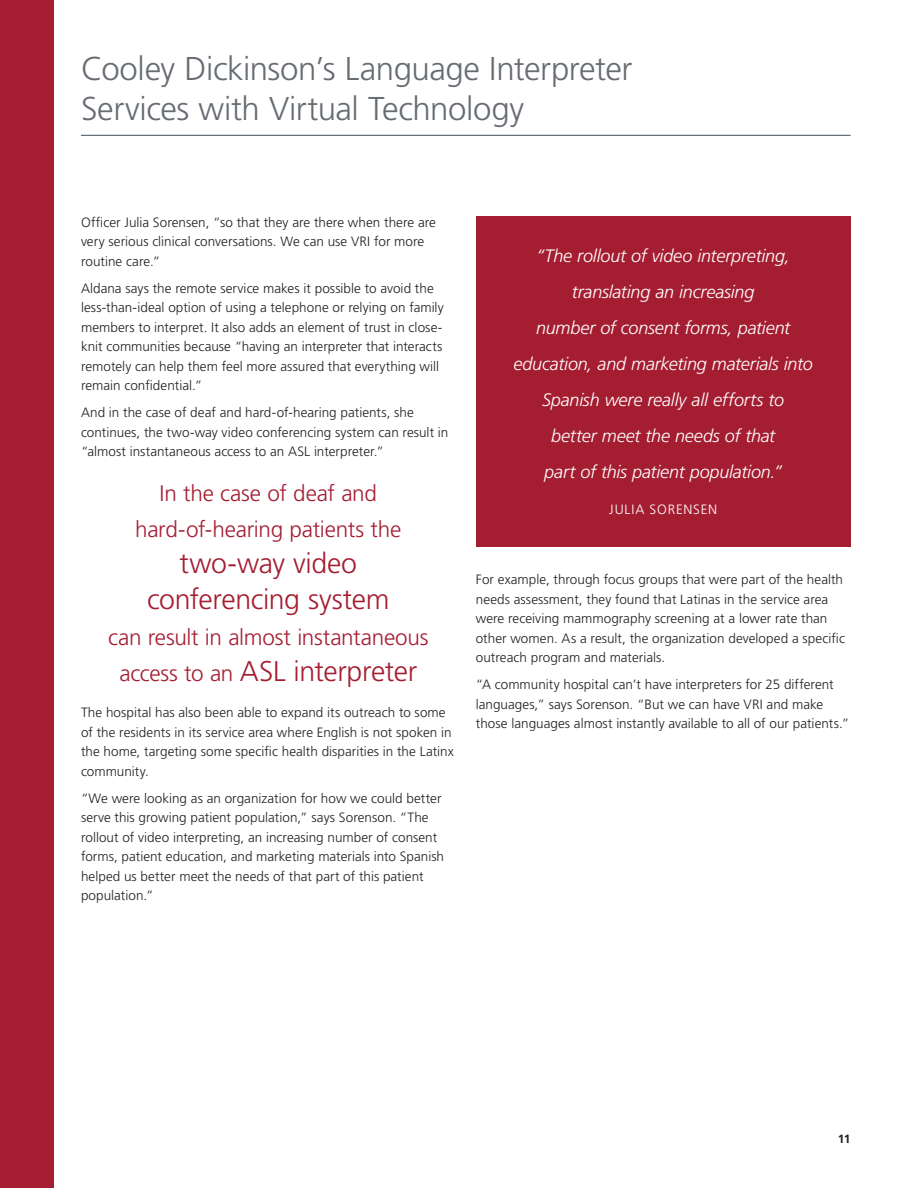
<style>
.page{position:relative;width:918px;height:1188px;background:#fff}
.page>*{position:absolute;margin:0;border:0;box-sizing:border-box;transform-origin:0 0}
.t1{font:300 33px "Frutiger";letter-spacing:-.015em;color:#676c72}
.Main_text{font:300 28.5px "Frutiger";letter-spacing:-.015em;color:#a51d31}
.Main_text-2{font:300 22.5px "Frutiger";letter-spacing:-.01em;color:#a51d31}
.Main_text-3{font:italic 300 18px/36px "Frutiger";letter-spacing:-.01em;color:#fff;text-align:center}
.Main_text-4{font:300 13.5px/19.5px "Frutiger";letter-spacing:.005em;color:#231f20}
.Main_text-5{font:300 13.5px "Frutiger";letter-spacing:.06em;color:#fff}
.t2{font:700 12px "Frutiger";color:#231f20}
.s1{font-size:22.5px}
</style>
<div class="page">
<div style="left:0;top:0;width:54px;height:1188px;background:#a51d31"></div>
<hr style="left:81px;top:135px;width:769px;height:1px;background:#676c72">
<div style="left:476px;top:216px;width:374px;height:330px;background:#a51d31"></div>
<p class="t1" style="left:81px;top:50px;width:553px">Cooley Dickinson’s Language Interpreter</p>
<p class="t1" style="left:81px;top:90px;width:445px">Services with Virtual Technology</p>
<p class="Main_text-4" style="left:81px;top:212px;width:356px">Officer Julia Sorensen, “so that they are there when there are very serious clinical conversations. We can use VRI for more routine care.”</p>
<p class="Main_text-4" style="left:81px;top:278px;width:364px">Aldana says the remote service makes it possible to avoid the less-than-ideal option of using a telephone or relying on family members to interpret. It also adds an element of trust in close&shy;knit communities because “having an interpreter that interacts remotely can help them feel more assured that everything will remain confidential.”</p>
<p class="Main_text-4" style="left:81px;top:403px;width:369px">And in the case of deaf and hard-of-hearing patients, she continues, the two-way video conferencing system can result in “almost instantaneous access to an ASL interpreter.”</p>
<p class="Main_text-2" style="left:160px;top:481px;width:219px">In the case of deaf and</p>
<p class="Main_text-2" style="left:135px;top:517px;width:268px">hard-of-hearing patients the</p>
<p class="Main_text" style="left:179px;top:547px;width:179px">two-way video</p>
<p class="Main_text" style="left:147px;top:583px;width:244px">conferencing system</p>
<p class="Main_text-2" style="left:108px;top:625px;width:322px">can result in almost instantaneous</p>
<p class="Main_text" style="left:119px;top:655px;width:299px"><span class="s1">access to an</span> ASL interpreter</p>
<p class="Main_text-4" style="left:81px;top:703px;width:374px">The hospital has also been able to expand its outreach to some of the residents in its service area where English is not spoken in the home, targeting some specific health disparities in the Latinx community.</p>
<p class="Main_text-4" style="left:81px;top:788px;width:365px">“We were looking as an organization for how we could better serve this growing patient population,” says Sorenson. “The rollout of video interpreting, an increasing number of consent forms, patient education, and marketing materials into Spanish helped us better meet the needs of that part of this patient population.”</p>
<p class="Main_text-3" style="left:536px;top:238px;width:255px">“The rollout of video interpreting,</p>
<p class="Main_text-3" style="left:572px;top:274px;width:184px">translating an increasing</p>
<p class="Main_text-3" style="left:536px;top:310px;width:256px">number of consent forms, patient</p>
<p class="Main_text-3" style="left:513px;top:346px;width:301px">education, and marketing materials into<br>Spanish were really all efforts to</p>
<p class="Main_text-3" style="left:551px;top:418px;width:226px">better meet the needs of that</p>
<p class="Main_text-3" style="left:544px;top:454px;width:239px">part of this patient population.”</p>
<p class="Main_text-5" style="left:609px;top:502px;width:109px">JULIA SORENSEN</p>
<p class="Main_text-4" style="left:476px;top:570px;width:371px">For example, through focus groups that were part of the health needs assessment, they found that Latinas in the service area were receiving mammography screening at a lower rate than other women. As a result, the organization developed a specific outreach program and materials.</p>
<p class="Main_text-4" style="left:476px;top:675px;width:375px">“A community hospital can’t have interpreters for 25 different languages,” says Sorenson. “But we can have VRI and make those languages almost instantly available to all of our patients.”</p>
<p class="t2" style="left:838px;top:1132px;width:14px">11</p>
</div>
